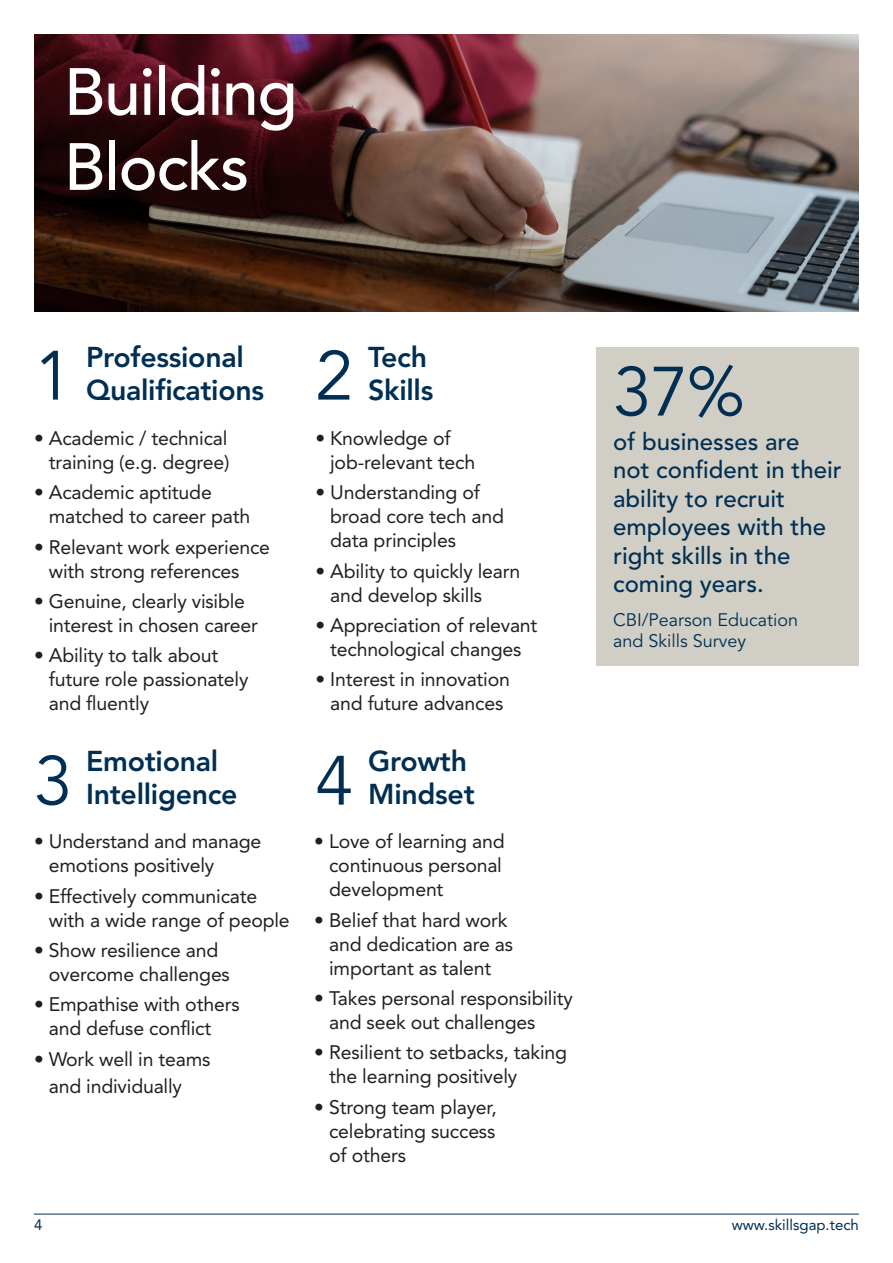
<style>
.page{position:relative;width:893px;height:1263px;background:#fff}
.page>*{position:absolute;margin:0;border:0;box-sizing:border-box;transform-origin:0 0}
.t1{font:69px "Avenir LT Std";color:#002f53}
.t2{font:500 66px "Avenir LT Std";letter-spacing:-.02em;color:#fff}
.t3{font:800 28.5px/33px "Avenir LT Std";letter-spacing:-.01em;color:#002f53}
.t4{font:500 24px/28.5px "Avenir LT Std";color:#002f53}
.t5{font:19.5px/24px "Avenir LT Std";letter-spacing:-.01em;color:#231f20}
.t6{font:18px/21px "Avenir LT Std";color:#002f53}
.t7{font:15px "Avenir LT Std";color:#002f53}
</style>
<div class="page">
<hr style="left:34px;top:1214px;width:825px;height:1px;background:#002f53">
<img style="left:34px;top:34px;width:825px;height:277px">
<div style="left:596px;top:347px;width:263px;height:318px;background:#d1cec5"></div>
<p class="t2" style="left:64px;top:54px;width:235px">Building</p>
<p class="t2" style="left:64px;top:129px;width:187px">Blocks</p>
<p class="t1" style="left:34px;top:336px;width:40px">1</p>
<p class="t3" style="left:86px;top:340px;width:180px">Professional<br>Qualifications</p>
<p class="t5" style="left:34px;top:426px;width:197px;text-align:right">• Academic / technical training (e.g. degree)</p>
<p class="t5" style="left:49px;top:480px;width:203px;text-indent:-15px">• Academic aptitude matched to career path</p>
<p class="t5" style="left:49px;top:535px;width:223px;text-indent:-15px">• Relevant work experience with strong references</p>
<p class="t5" style="left:49px;top:589px;width:211px;text-indent:-15px">• Genuine, clearly visible interest in chosen career</p>
<p class="t5" style="left:49px;top:644px;width:201px;text-indent:-15px">• Ability to talk about future role passionately and fluently</p>
<p class="t1" style="left:315px;top:336px;width:40px">2</p>
<p class="t3" style="left:368px;top:340px;width:67px">Tech<br>Skills</p>
<p class="t5" style="left:330px;top:426px;width:147px;text-indent:-15px">• Knowledge of job-relevant tech</p>
<p class="t5" style="left:330px;top:480px;width:175px;text-indent:-15px">• Understanding of broad core tech and data principles</p>
<p class="t5" style="left:330px;top:559px;width:192px;text-indent:-15px">• Ability to quickly learn and develop skills</p>
<p class="t5" style="left:315px;top:613px;width:224px;text-align:center">• Appreciation of relevant technological changes</p>
<p class="t5" style="left:315px;top:668px;width:196px;text-align:center">• Interest in innovation and future advances</p>
<p class="t1" style="left:34px;top:741px;width:40px">3</p>
<p class="t3" style="left:86px;top:745px;width:153px">Emotional<br>Intelligence</p>
<p class="t3" style="left:368px;top:745px;width:108px">Growth<br>Mindset</p>
<p class="t1" style="left:315px;top:741px;width:40px">4</p>
<p class="t5" style="left:49px;top:830px;width:214px;text-indent:-15px">• Understand and manage emotions positively</p>
<p class="t5" style="left:49px;top:884px;width:242px;text-indent:-15px">• Effectively communicate with a wide range of people</p>
<p class="t5" style="left:49px;top:938px;width:183px;text-indent:-15px">• Show resilience and overcome challenges</p>
<p class="t5" style="left:49px;top:993px;width:192px;text-indent:-15px">• Empathise with others and defuse conflict</p>
<p class="t5" style="left:49px;top:1046px;width:163px;line-height:27px;text-indent:-15px">• Work well in teams and individually</p>
<p class="t5" style="left:329px;top:830px;width:177px;text-indent:-15px">• Love of learning and continuous personal development</p>
<p class="t5" style="left:329px;top:908px;width:185px;text-indent:-15px">• Belief that hard work and dedication are as important as talent</p>
<p class="t5" style="left:329px;top:986px;width:245px;text-indent:-15px">• Takes personal responsibility and seek out challenges</p>
<p class="t5" style="left:329px;top:1041px;width:239px;text-indent:-15px">• Resilient to setbacks, taking the learning positively</p>
<p class="t5" style="left:329px;top:1095px;width:169px;text-align:justify;text-indent:-15px">• Strong team player, celebrating success of others</p>
<p class="t1" style="left:613px;top:352px;width:133px">37%</p>
<p class="t4" style="left:613px;top:428px;width:230px">of businesses are not confident in their ability to recruit employees with the right skills in the coming years.</p>
<p class="t6" style="left:613px;top:610px;width:187px">CBI/Pearson Education and Skills Survey</p>
<p class="t7" style="left:34px;top:1216px;width:10px">4</p>
<p class="t7" style="left:732px;top:1216px;width:129px">www.skillsgap.tech</p>
</div>
